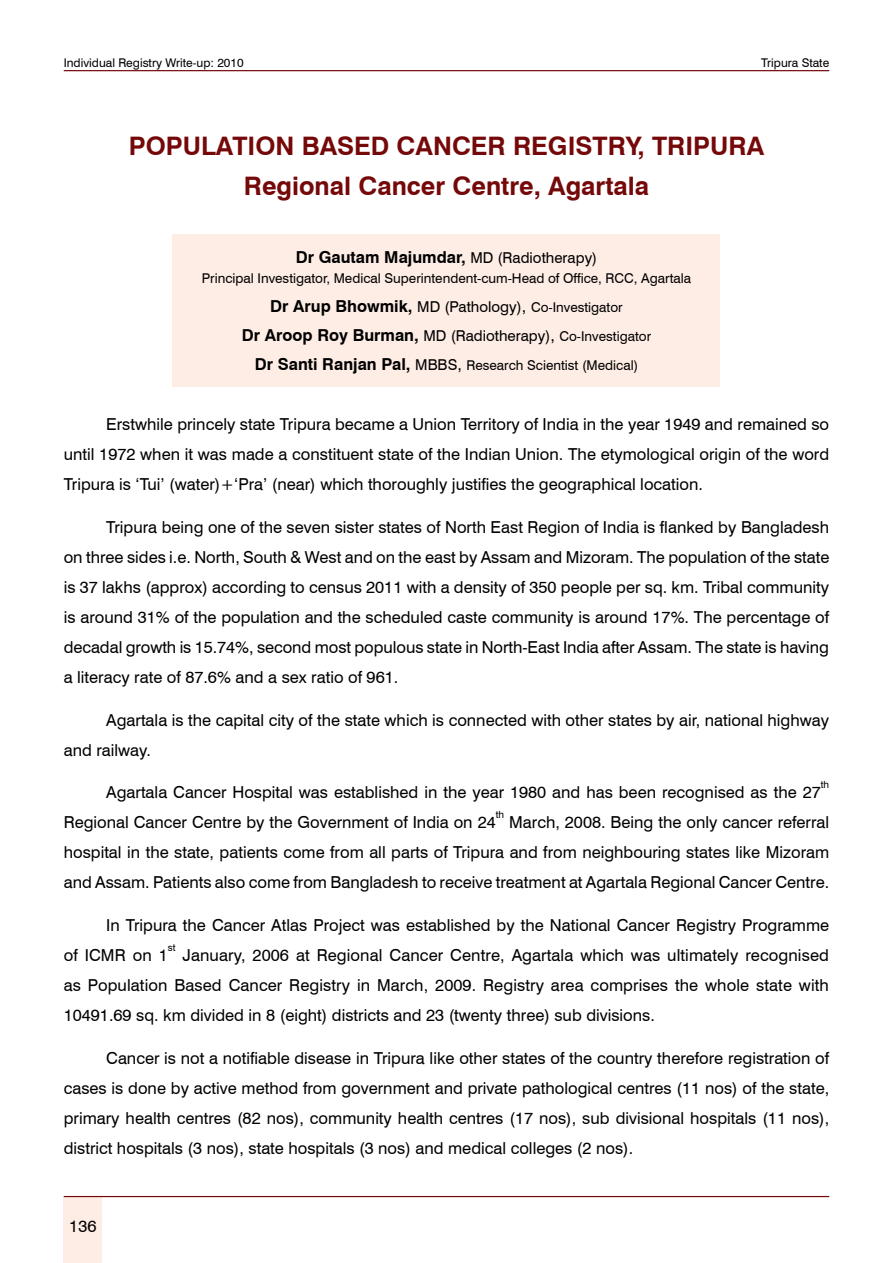
<style>
.page{position:relative;width:893px;height:1263px;background:#fff}
.page>*{position:absolute;margin:0;border:0;box-sizing:border-box;transform-origin:0 0}
.t1{font:700 25.5px/39.2px "Swiss 721 BT";color:#750809;text-align:center}
.t2{font:16.5px/30px "Swiss 721 BT";color:#000;text-align:justify}
.t3{font:700 16.5px "Swiss 721 BT";color:#000}
.t4{font:13.5px/29.1px "Swiss 721 BT";color:#000;text-align:center}
.t5{font:12px "Swiss 721 BT";color:#000}
.t6{font:9.9px "Swiss 721 BT";color:#000}
.s1{font-weight:400;font-size:15px}
.s2{font-weight:700;font-size:16.5px}
.s3{font-size:15px}
.s4{font-size:16.5px}
.s5{font-weight:400}
.s6{font-weight:400;font-size:13.5px}
</style>
<div class="page">
<hr style="left:64px;top:70px;width:765px;height:1px;background:#750809">
<div style="left:64px;top:1197px;width:38px;height:66px;background:#feede5"></div>
<hr style="left:64px;top:1196px;width:765px;height:1px;background:#750809">
<div style="left:173px;top:235px;width:547px;height:152px;background:#feede5"></div>
<p class="t5" style="left:64px;top:55px;width:181px">Individual Registry Write-up: 2010</p>
<p class="t5" style="left:761px;top:55px;width:69px">Tripura State</p>
<h1 class="t1" style="left:129px;top:127px;width:637px">POPULATION BASED CANCER REGISTRY, TRIPURA<br>Regional Cancer Centre, Agartala</h1>
<p class="t3" style="left:296px;top:247px;width:303px">Dr Gautam Majumdar, <span class="s1">MD (Radiotherapy)</span></p>
<p class="t4" style="left:202px;top:263px;width:491px">Principal Investigator, Medical Superintendent-cum-Head of Office, RCC, Agartala<br><span class="s2">Dr Arup Bhowmik,</span> <span class="s3">MD (Pathology)</span><span class="s4">,</span> Co-Investigator</p>
<p class="t3" style="left:242px;top:325px;width:411px">Dr Aroop Roy Burman, <span class="s1">MD (Radiotherapy)</span><span class="s5">,</span> <span class="s6">Co-Investigator</span></p>
<p class="t4" style="left:255px;top:351px;width:385px"><span class="s2">Dr Santi Ranjan Pal,</span> <span class="s3">MBBS</span><span class="s4">,</span> Research Scientist (Medical)</p>
<p class="t2" style="left:64px;top:409px;width:767px;text-indent:43px">Erstwhile princely state Tripura became a Union Territory of India in the year 1949 and remained so until 1972 when it was made a constituent state of the Indian Union. The etymological origin of the word Tripura is ‘Tui’ (water)+‘Pra’ (near) which thoroughly justifies the geographical location.</p>
<p class="t2" style="left:64px;top:512px;width:767px;text-indent:43px">Tripura being one of the seven sister states of North East Region of India is flanked by Bangladesh on three sides i.e. North, South &amp; West and on the east by Assam and Mizoram. The population of the state is 37 lakhs (approx) according to census 2011 with a density of 350 people per sq. km. Tribal community is around 31% of the population and the scheduled caste community is around 17%. The percentage of decadal growth is 15.74%, second most populous state in North-East India after Assam. The state is having a literacy rate of 87.6% and a sex ratio of 961.</p>
<p class="t2" style="left:64px;top:704px;width:767px;text-indent:43px">Agartala is the capital city of the state which is connected with other states by air, national highway and railway.</p>
<p class="t2" style="left:106px;top:777px;width:716px">Agartala Cancer Hospital was established in the year 1980 and has been recognised as the 27</p>
<p class="t6" style="left:821px;top:779px;width:10px">th</p>
<p class="t6" style="left:496px;top:809px;width:10px">th</p>
<p class="t2" style="left:64px;top:807px;width:767px;text-indent:445px">March, 2008. Being the only cancer referral hospital in the state, patients come from all parts of Tripura and from neighbouring states like Mizoram and Assam. Patients also come from Bangladesh to receive treatment at Agartala Regional Cancer Centre.</p>
<p class="t2" style="left:64px;top:910px;width:767px;text-indent:43px">In Tripura the Cancer Atlas Project was established by the National Cancer Registry Programme of ICMR on 1</p>
<p class="t2" style="left:64px;top:807px;width:434px">Regional Cancer Centre by the Government of India on 24</p>
<p class="t6" style="left:168px;top:942px;width:9px">st</p>
<p class="t2" style="left:64px;top:940px;width:767px;text-indent:119px">January, 2006 at Regional Cancer Centre, Agartala which was ultimately recognised as Population Based Cancer Registry in March, 2009. Registry area comprises the whole state with 10491.69 sq. km divided in 8 (eight) districts and 23 (twenty three) sub divisions.</p>
<p class="t2" style="left:64px;top:1043px;width:767px;text-indent:43px">Cancer is not a notifiable disease in Tripura like other states of the country therefore registration of cases is done by active method from government and private pathological centres (11 nos) of the state, primary health centres (82 nos), community health centres (17 nos), sub divisional hospitals (11 nos), district hospitals (3 nos), state hospitals (3 nos) and medical colleges (2 nos).</p>
<p class="t2" style="left:69px;top:1211px;width:29px">136</p>
</div>
